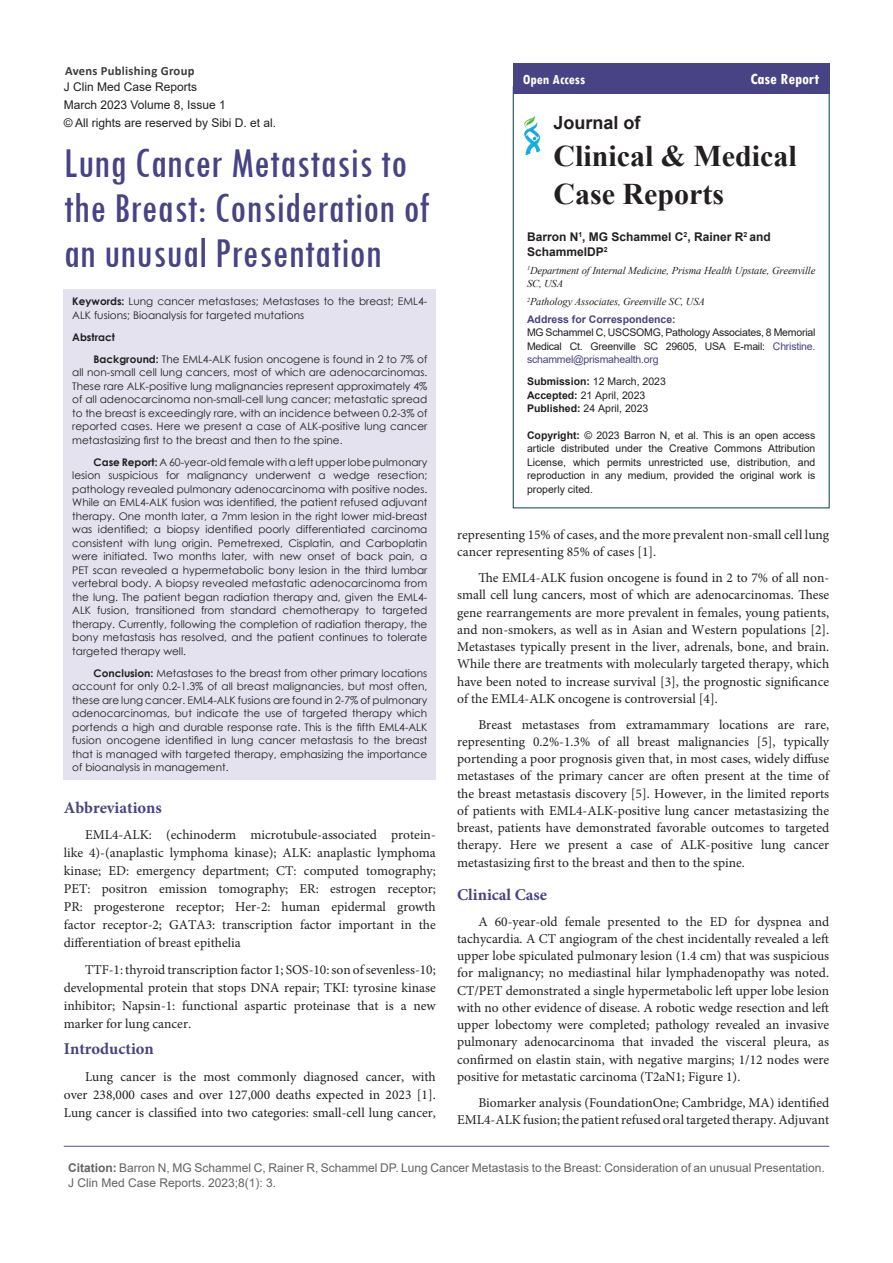
<style>
.page{position:relative;width:893px;height:1263px;background:#fff}
.page>*{position:absolute;margin:0;border:0;box-sizing:border-box;transform-origin:0 0}
.t1{font:condensed 44.25px/45px "Tw Cen";color:#484384}
.t2{font:700 30px/37.5px "Times New Roman";color:#231f20}
.t3{font:700 18px "Arial";color:#231f20}
.t4{font:700 16.5px "Minion Pro";color:#484384}
.t5{font:700 condensed 16.5px "Tw Cen";color:#fff}
.t6{font:700 condensed 14.85px "Tw Cen";color:#fff}
.t7{font:13.5px/17.2px "Minion Pro";color:#231f20;text-align:justify}
.t8{font:700 12.6px "Calibri";letter-spacing:.02em;color:#3c3d3d}
.t9{font:12px/15px "Arial";color:#636366}
.t10{font:12px "Arial";color:#231f20}
.t11{font:700 12px/15px "Arial";color:#231f20}
.t12{font:10.5px/13.5px "Century Gothic";color:#231f20;text-align:justify}
.t13{font:10.5px/13.5px "Arial";color:#231f20;text-align:justify}
.t14{font:italic 10.5px/13.5px "Times New Roman";letter-spacing:-.01em;color:#231f20}
.t15{font:700 10.5px "Arial";color:#484384}
.t16{font:700 10.5px "Century Gothic";color:#231f20}
.t17{font:9px "Calibri";letter-spacing:.04em;color:#3c3d3d}
.s1{font-family:"Arial";font-size:8.1px}
.s2{font-weight:700}
.s3{color:#484384}
</style>
<div class="page">
<hr style="left:64px;top:1146px;width:765px;height:1px;background:#534f8b">
<div style="left:64px;top:289px;width:372px;height:491px;background:#e3e2ee"></div>
<div style="left:513px;top:64px;width:316px;height:30px;background:#484384"></div>
<img style="left:524px;top:115px;width:17px;height:40px">
<p class="t8" style="left:65px;top:62px;width:131px">Avens Publishing Group</p>
<p class="t17" style="left:65px;top:78px;width:79px">Invi<span class="s1">t</span>ing Innova<span class="s1">t</span>ions</p>
<p class="t10" style="left:64px;top:78px;width:135px">J Clin Med Case Reports</p>
<p class="t10" style="left:64px;top:96px;width:164px">March 2023 Volume 8, Issue 1</p>
<p class="t10" style="left:64px;top:114px;width:214px">© All rights are reserved by Sibi D. et al.</p>
<p class="t1" style="left:64px;top:139px;width:367px">Lung Cancer Metastasis to the Breast: Consideration of an unusual Presentation</p>
<p class="t12" style="left:72px;top:294px;width:357px"><span class="s2">Keywords:</span> Lung cancer metastases; Metastases to the breast; EML4-<br>ALK fusions; Bioanalysis for targeted mutations</p>
<p class="t16" style="left:72px;top:329px;width:44px">Abstract</p>
<p class="t12" style="left:72px;top:352px;width:357px;text-indent:21px"><span class="s2">Background:</span> The EML4-ALK fusion oncogene is found in 2 to 7% of all non-small cell lung cancers, most of which are adenocarcinomas.<br>These rare ALK-positive lung malignancies represent approximately 4% of all adenocarcinoma non-small-cell lung cancer; metastatic spread to the breast is exceedingly rare, with an incidence between 0.2-3% of reported cases. Here we present a case of ALK-positive lung cancer metastasizing first to the breast and then to the spine.</p>
<p class="t12" style="left:72px;top:455px;width:357px;text-indent:21px"><span class="s2">Case Report:</span> A 60-year-old female with a left upper lobe pulmonary lesion suspicious for malignancy underwent a wedge resection; pathology revealed pulmonary adenocarcinoma with positive nodes.<br>While an EML4-ALK fusion was identified, the patient refused adjuvant therapy. One month later, a 7mm lesion in the right lower mid-breast was identified; a biopsy identified poorly differentiated carcinoma consistent with lung origin. Pemetrexed, Cisplatin, and Carboplatin were initiated. Two months later, with new onset of back pain, a PET scan revealed a hypermetabolic bony lesion in the third lumbar vertebral body. A biopsy revealed metastatic adenocarcinoma from the lung. The patient began radiation therapy and, given the EML4- ALK fusion, transitioned from standard chemotherapy to targeted therapy. Currently, following the completion of radiation therapy, the bony metastasis has resolved, and the patient continues to tolerate targeted therapy well.</p>
<p class="t12" style="left:72px;top:666px;width:357px;text-indent:21px"><span class="s2">Conclusion:</span> Metastases to the breast from other primary locations account for only 0.2-1.3% of all breast malignancies, but most often, these are lung cancer. EML4-ALK fusions are found in 2-7% of pulmonary adenocarcinomas, but indicate the use of targeted therapy which portends a high and durable response rate. This is the fifth EML4-ALK fusion oncogene identified in lung cancer metastasis to the breast that is managed with targeted therapy, emphasizing the importance of bioanalysis in management.</p>
<p class="t4" style="left:64px;top:796px;width:100px">Abbreviations</p>
<p class="t7" style="left:64px;top:826px;width:374px;line-height:18px;text-indent:21px">EML4-ALK: (echinoderm microtubule-associated protein&shy;like 4)-(anaplastic lymphoma kinase); ALK: anaplastic lymphoma kinase; ED: emergency department; CT: computed tomography; PET: positron emission tomography; ER: estrogen receptor; PR: progesterone receptor; Her-2: human epidermal growth factor receptor-2; GATA3: transcription factor important in the differentiation of breast epithelia</p>
<p class="t7" style="left:64px;top:961px;width:374px;line-height:18px;text-indent:21px">TTF-1: thyroid transcription factor 1; SOS-10: son of sevenless-10; developmental protein that stops DNA repair; TKI: tyrosine kinase inhibitor; Napsin-1: functional aspartic proteinase that is a new marker for lung cancer.</p>
<p class="t4" style="left:64px;top:1037px;width:92px">Introduction</p>
<p class="t7" style="left:64px;top:1068px;width:374px;line-height:18px;text-indent:21px">Lung cancer is the most commonly diagnosed cancer, with over 238,000 cases and over 127,000 deaths expected in 2023 [1].<br>Lung cancer is classified into two categories: small-cell lung cancer,</p>
<p class="t6" style="left:523px;top:70px;width:64px">Open Access</p>
<p class="t5" style="left:750px;top:69px;width:70px">Case Report</p>
<p class="t3" style="left:553px;top:110px;width:89px">Journal of</p>
<p class="t2" style="left:553px;top:136px;width:245px">Clinical &amp; Medical<br>Case Reports</p>
<p class="t17" style="left:550px;top:138px;width:79px">Invi<span class="s1">t</span>ing Innova<span class="s1">t</span>ions</p>
<p class="t11" style="left:527px;top:229px;width:245px">Barron N<sup>1</sup>, MG Schammel C<sup>2</sup>, Rainer R<sup>2</sup> and<br>SchammelDP<sup>2</sup></p>
<p class="t14" style="left:527px;top:263px;width:290px"><sup>1</sup>Department of Internal Medicine, Prisma Health Upstate, Greenville<br>SC, USA</p>
<p class="t14" style="left:527px;top:295px;width:179px"><sup>2</sup>Pathology Associates, Greenville SC, USA</p>
<p class="t15" style="left:527px;top:312px;width:150px">Address for Correspondence:</p>
<p class="t13" style="left:527px;top:326px;width:290px">MG Schammel C, USCSOMG, Pathology Associates, 8 Memorial Medical Ct. Greenville SC 29605, USA E-mail: <span class="s3">Christine. schammel@prismahealth.org</span></p>
<p class="t13" style="left:527px;top:375px;width:140px"><span class="s2">Submission:</span> 12 March, 2023</p>
<p class="t13" style="left:527px;top:388px;width:120px"><span class="s2">Accepted:</span> 21 April, 2023</p>
<p class="t13" style="left:527px;top:402px;width:123px"><span class="s2">Published:</span> 24 April, 2023</p>
<p class="t13" style="left:527px;top:428px;width:290px"><span class="s2">Copyright:</span> © 2023 Barron N, et al. This is an open access article distributed under the Creative Commons Attribution License, which permits unrestricted use, distribution, and reproduction in any medium, provided the original work is properly cited.</p>
<p class="t7" style="left:457px;top:526px;width:374px">representing 15% of cases, and the more prevalent non-small cell lung cancer representing 85% of cases [1].</p>
<p class="t7" style="left:457px;top:569px;width:374px;text-indent:21px">The EML4-ALK fusion oncogene is found in 2 to 7% of all non&shy;small cell lung cancers, most of which are adenocarcinomas. These gene rearrangements are more prevalent in females, young patients, and non-smokers, as well as in Asian and Western populations [2].<br>Metastases typically present in the liver, adrenals, bone, and brain.<br>While there are treatments with molecularly targeted therapy, which have been noted to increase survival [3], the prognostic significance of the EML4-ALK oncogene is controversial [4].</p>
<p class="t7" style="left:457px;top:716px;width:374px;text-indent:21px">Breast metastases from extramammary locations are rare, representing 0.2%-1.3% of all breast malignancies [5], typically portending a poor prognosis given that, in most cases, widely diffuse metastases of the primary cancer are often present at the time of the breast metastasis discovery [5]. However, in the limited reports of patients with EML4-ALK-positive lung cancer metastasizing the breast, patients have demonstrated favorable outcomes to targeted therapy. Here we present a case of ALK-positive lung cancer metastasizing first to the breast and then to the spine.</p>
<p class="t4" style="left:457px;top:883px;width:92px">Clinical Case</p>
<p class="t7" style="left:457px;top:913px;width:374px;text-indent:21px">A 60-year-old female presented to the ED for dyspnea and tachycardia. A CT angiogram of the chest incidentally revealed a left upper lobe spiculated pulmonary lesion (1.4 cm) that was suspicious for malignancy; no mediastinal hilar lymphadenopathy was noted.<br>CT/PET demonstrated a single hypermetabolic left upper lobe lesion with no other evidence of disease. A robotic wedge resection and left upper lobectomy were completed; pathology revealed an invasive pulmonary adenocarcinoma that invaded the visceral pleura, as confirmed on elastin stain, with negative margins; 1/12 nodes were positive for metastatic carcinoma (T2aN1; Figure 1).</p>
<p class="t7" style="left:457px;top:1094px;width:374px;text-align:right">Biomarker analysis (FoundationOne; Cambridge, MA) identified<br>EML4-ALK fusion; the patient refused oral targeted therapy. Adjuvant</p>
<p class="t9" style="left:68px;top:1160px;width:758px"><span class="s2">Citation:</span> Barron N, MG Schammel C, Rainer R, Schammel DP. Lung Cancer Metastasis to the Breast: Consideration of an unusual Presentation.<br>J Clin Med Case Reports. 2023;8(1): 3.</p>
</div>
